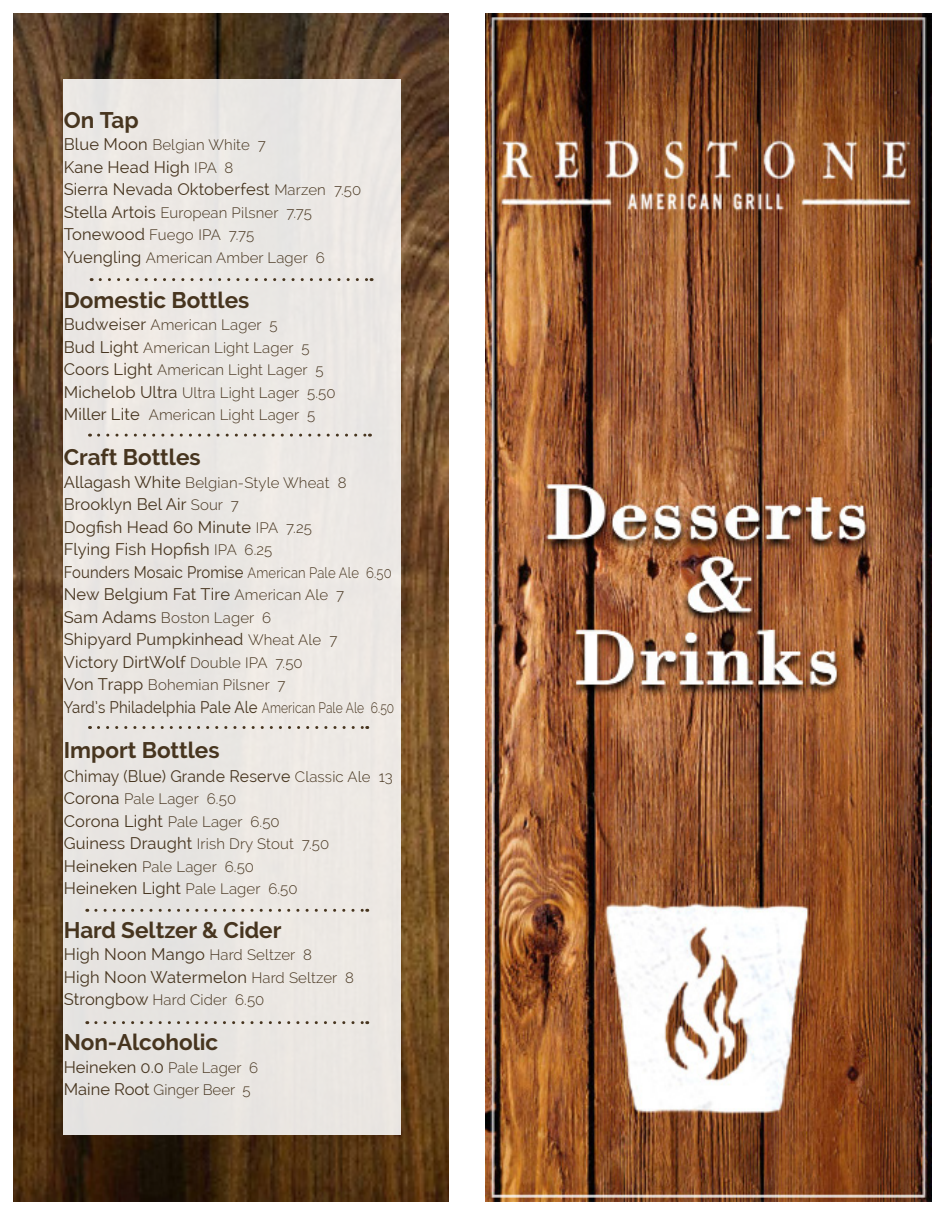
<style>
.page{position:relative;width:945px;height:1215px;background:#fff}
.page>*{position:absolute;margin:0;border:0;box-sizing:border-box;transform-origin:0 0}
.t1{font:700 22.5px "Raleway";color:#47351f}
.t2{font:16.5px/22.5px "Raleway";letter-spacing:.01em;color:#47351f}
.t3{font:16.5px "Raleway";letter-spacing:.01em;color:#47351f;scale:.91 1}
.t4{font:16.5px "Raleway";letter-spacing:.01em;color:#47351f;scale:.96 1}
.t5{font:300 15px/22.5px "Raleway";letter-spacing:.01em;color:#47351f}
.s1{font-weight:400;font-size:16.5px}
.s2{font-weight:300;font-size:15px}
</style>
<div class="page">
<img style="left:13px;top:14px;width:436px;height:1188px">
<div style="left:63px;top:80px;width:337px;height:1056px;background:#eae7e3"></div>
<svg style="left:100px;top:278px;width:272px;height:3px"></svg>
<svg style="left:96px;top:909px;width:272px;height:3px"></svg>
<svg style="left:99px;top:434px;width:271px;height:3px"></svg>
<svg style="left:98px;top:726px;width:270px;height:3px"></svg>
<svg style="left:96px;top:1021px;width:272px;height:3px"></svg>
<img style="left:485px;top:14px;width:447px;height:1187px">
<h1 class="t1" style="left:64px;top:107px;width:77px">On Tap</h1>
<p class="t5" style="left:64px;top:134px;width:204px"><span class="s1">Blue Moon</span> Belgian White 7</p>
<p class="t2" style="left:64px;top:156px;width:299px">Kane Head High <span class="s2">IPA 8<br></span>Sierra Nevada Oktoberfest <span class="s2">Marzen 7.50</span></p>
<p class="t5" style="left:64px;top:201px;width:263px"><span class="s1">Stella Artois</span> European Pilsner 7.75<br><span class="s1">Tonewood</span> Fuego IPA 7.75<br><span class="s1">Yuengling</span> American Amber Lager 6</p>
<h1 class="t1" style="left:64px;top:287px;width:187px">Domestic Bottles</h1>
<p class="t5" style="left:64px;top:314px;width:273px"><span class="s1">Budweiser</span> American Lager 5<br><span class="s1">Bud Light</span> American Light Lager 5<br><span class="s1">Coors Light</span> American Light Lager 5<br><span class="s1">Michelob Ultra</span> Ultra Light Lager 5.50<br><span class="s1">Miller Lite</span> American Light Lager 5</p>
<h1 class="t1" style="left:64px;top:444px;width:139px">Craft Bottles</h1>
<p class="t5" style="left:64px;top:471px;width:284px"><span class="s1">Allagash White</span> Belgian-Style Wheat 8</p>
<p class="t2" style="left:64px;top:493px;width:329px">Brooklyn Bel Air <span class="s2">Sour 7<br></span>Dogfish Head 60 Minute <span class="s2">IPA 7.25<br></span>Flying Fish Hopfish <span class="s2">IPA 6.25<br></span>Founders Mosaic Promise <span class="s2">American Pale Ale 6.50<br></span>New Belgium Fat Tire <span class="s2">American Ale 7</span></p>
<p class="t5" style="left:64px;top:606px;width:209px"><span class="s1">Sam Adams</span> Boston Lager 6</p>
<p class="t2" style="left:64px;top:628px;width:275px">Shipyard Pumpkinhead <span class="s2">Wheat Ale 7<br></span>Victory DirtWolf <span class="s2">Double IPA 7.50</span></p>
<p class="t5" style="left:64px;top:674px;width:223px"><span class="s1">Von Trapp</span> Bohemian Pilsner 7</p>
<p class="t3" style="left:64px;top:697px;width:365px">Yard’s Philadelphia Pale Ale <span class="s2">American Pale Ale 6.50</span></p>
<h1 class="t1" style="left:64px;top:737px;width:157px">Import Bottles</h1>
<p class="t4" style="left:64px;top:766px;width:344px">Chimay (Blue) Grande Reserve <span class="s2">Classic Ale 13</span></p>
<p class="t5" style="left:64px;top:788px;width:267px"><span class="s1">Corona</span> Pale Lager 6.50<br><span class="s1">Corona Light</span> Pale Lager 6.50<br><span class="s1">Guiness Draught</span> Irish Dry Stout 7.50<br><span class="s1">Heineken</span> Pale Lager 6.50</p>
<p class="t2" style="left:64px;top:877px;width:236px">Heineken Light <span class="s2">Pale Lager 6.50</span></p>
<h1 class="t1" style="left:64px;top:917px;width:219px">Hard Seltzer &amp; Cider</h1>
<p class="t2" style="left:64px;top:943px;width:292px">High Noon Mango <span class="s2">Hard Seltzer 8<br></span>High Noon Watermelon <span class="s2">Hard Seltzer 8</span></p>
<p class="t5" style="left:64px;top:989px;width:202px"><span class="s1">Strongbow</span> Hard Cider 6.50</p>
<h1 class="t1" style="left:64px;top:1029px;width:156px">Non-Alcoholic</h1>
<p class="t2" style="left:64px;top:1056px;width:196px">Heineken 0.0 <span class="s2">Pale Lager 6</span></p>
<p class="t5" style="left:64px;top:1079px;width:188px"><span class="s1">Maine Root</span> Ginger Beer 5</p>
</div>
